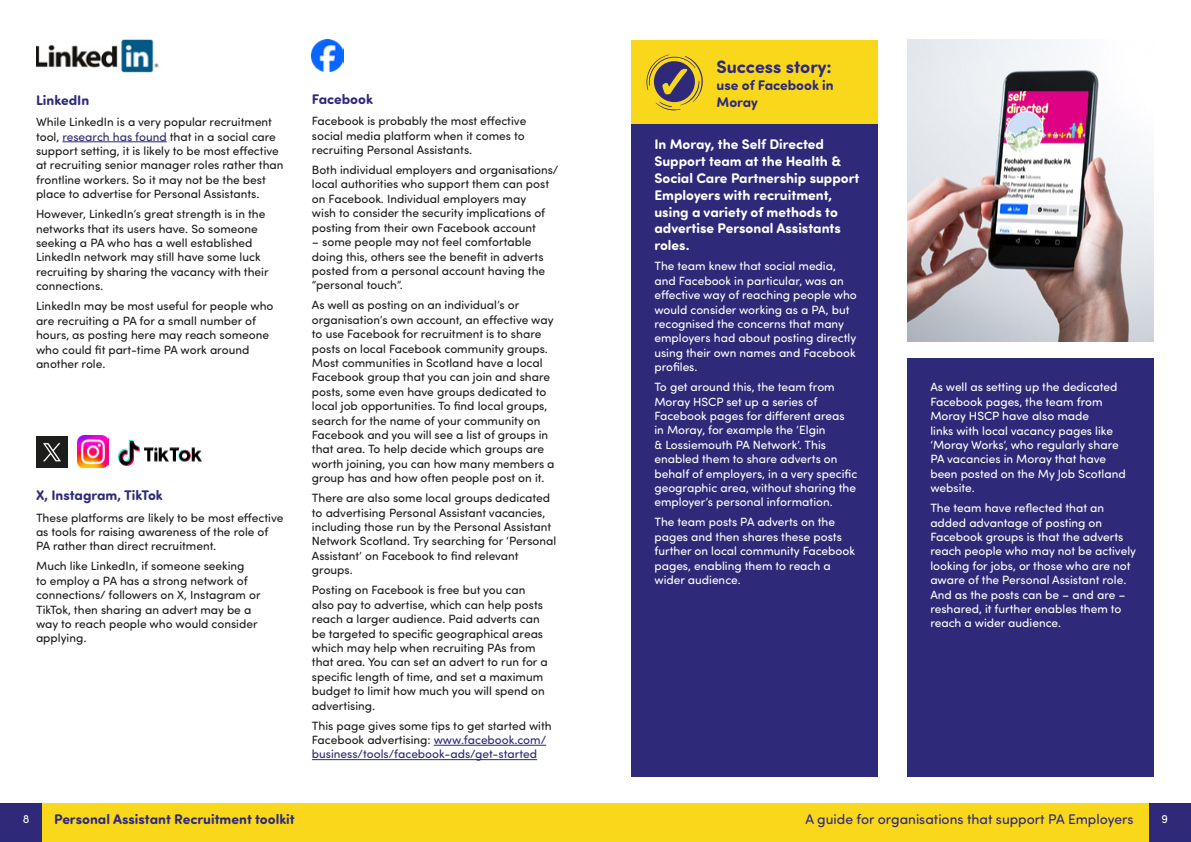
<style>
.page{position:relative;width:1191px;height:842px;background:#fff}
.page>*{position:absolute;margin:0;border:0;box-sizing:border-box;transform-origin:0 0}
.Success_Story_first_para{font:700 18px "Sofia Pro Soft";color:#2e2a79}
.Success_Story_first_para-2{font:700 14px/16.8px "Sofia Pro Soft";color:#fff}
.Success_Story_first_para-3{font:700 14px/16.8px "Sofia Pro Soft";color:#2e2a79}
.t1{font:14px "Sofia Pro Soft";color:#2e2a79}
.H4_-_Sub_Sub_Heading{font:700 14px "Sofia Pro Soft";color:#2e2a79}
.Paragraph{font:12px/14.4px "Sofia Pro Soft";color:#1d1d1b}
.Paragraph-2{font:12px/14.4px "Sofia Pro Soft";color:#fff}
.Success_Story_first_para-4{font:12px/14.4px "Sofia Pro Soft";color:#fff}
.s1{color:#2e2a79}
</style>
<div class="page">
<div style="left:0;top:804px;width:1191px;height:38px;background:#f9d81c"></div>
<div style="left:0;top:804px;width:41px;height:38px;background:#2e2a79"></div>
<div style="left:1149px;top:804px;width:42px;height:38px;background:#2e2a79"></div>
<hr style="left:62px;top:141px;width:105px;height:1px;background:#2e2a79">
<img style="left:36px;top:40px;width:123px;height:32px">
<img style="left:118px;top:441px;width:83px;height:24px">
<img style="left:77px;top:436px;width:31px;height:31px">
<img style="left:36px;top:436px;width:31px;height:32px">
<hr style="left:434px;top:745px;width:112px;height:1px;background:#2e2a79">
<hr style="left:312px;top:759px;width:225px;height:1px;background:#2e2a79">
<img style="left:312px;top:40px;width:31px;height:31px">
<div style="left:631px;top:49px;width:246px;height:728px;background:#2e2a79"></div>
<div style="left:631px;top:40px;width:247px;height:83px;background:#f9d81c"></div>
<svg style="left:646px;top:54px;width:57px;height:57px"></svg>
<img style="left:907px;top:40px;width:246px;height:302px">
<div style="left:907px;top:358px;width:246px;height:419px;background:#2e2a79"></div>
<h4 class="H4_-_Sub_Sub_Heading" style="left:36px;top:90px;width:55px">LinkedIn</h4>
<p class="Paragraph" style="left:36px;top:114px;width:249px">While LinkedIn is a very popular recruitment tool, <span class="s1">research has found</span> that in a social care support setting, it is likely to be most effective at recruiting senior manager roles rather than frontline workers. So it may not be the best place to advertise for Personal Assistants.</p>
<p class="Paragraph" style="left:36px;top:206px;width:234px">However, LinkedIn’s great strength is in the networks that its users have. So someone seeking a PA who has a well established LinkedIn network may still have some luck recruiting by sharing the vacancy with their connections.</p>
<p class="Paragraph" style="left:36px;top:298px;width:239px">LinkedIn may be most useful for people who are recruiting a PA for a small number of hours, as posting here may reach someone who could fit part-time PA work around another role.</p>
<h4 class="H4_-_Sub_Sub_Heading" style="left:36px;top:485px;width:128px">X, Instagram, TikTok</h4>
<p class="Paragraph" style="left:36px;top:510px;width:249px">These platforms are likely to be most effective as tools for raising awareness of the role of<br>PA rather than direct recruitment.</p>
<p class="Paragraph" style="left:36px;top:558px;width:226px">Much like LinkedIn, if someone seeking<br>to employ a PA has a strong network of connections/ followers on X, Instagram or TikTok, then sharing an advert may be a way to reach people who would consider applying.</p>
<h4 class="H4_-_Sub_Sub_Heading" style="left:312px;top:89px;width:63px">Facebook</h4>
<p class="Paragraph" style="left:312px;top:113px;width:216px">Facebook is probably the most effective social media platform when it comes to recruiting Personal Assistants.</p>
<p class="Paragraph" style="left:312px;top:162px;width:248px">Both individual employers and organisations/ local authorities who support them can post on Facebook. Individual employers may<br>wish to consider the security implications of posting from their own Facebook account</p>
<p class="Paragraph" style="left:312px;top:234px;width:235px">– some people may not feel comfortable doing this, others see the benefit in adverts posted from a personal account having the “personal touch”.</p>
<p class="Paragraph" style="left:312px;top:297px;width:244px">As well as posting on an individual’s or organisation’s own account, an effective way to use Facebook for recruitment is to share posts on local Facebook community groups.<br>Most communities in Scotland have a local Facebook group that you can join and share posts, some even have groups dedicated to local job opportunities. To find local groups, search for the name of your community on Facebook and you will see a list of groups in that area. To help decide which groups are worth joining, you can how many members a group has and how often people post on it.</p>
<p class="Paragraph" style="left:312px;top:490px;width:246px">There are also some local groups dedicated to advertising Personal Assistant vacancies, including those run by the Personal Assistant Network Scotland. Try searching for ‘Personal Assistant’ on Facebook to find relevant groups.</p>
<p class="Paragraph" style="left:312px;top:582px;width:237px">Posting on Facebook is free but you can also pay to advertise, which can help posts reach a larger audience. Paid adverts can be targeted to specific geographical areas which may help when recruiting PAs from that area. You can set an advert to run for a specific length of time, and set a maximum budget to limit how much you will spend on advertising.</p>
<p class="Paragraph" style="left:312px;top:718px;width:241px">This page gives some tips to get started with<br>Facebook advertising: <span class="s1">www.facebook.com/ business/tools/facebook-ads/get-started</span></p>
<p class="Success_Story_first_para" style="left:716px;top:54px;width:117px">Success story:</p>
<p class="Success_Story_first_para-3" style="left:716px;top:76px;width:119px">use of Facebook in<br>Moray</p>
<p class="Success_Story_first_para-2" style="left:654px;top:135px;width:207px">In Moray, the Self Directed<br>Support team at the Health &amp;<br>Social Care Partnership support<br>Employers with recruitment, using a variety of methods to advertise Personal Assistants roles.</p>
<p class="Paragraph-2" style="left:654px;top:258px;width:204px">The team knew that social media, and Facebook in particular, was an effective way of reaching people who would consider working as a PA, but recognised the concerns that many employers had about posting directly using their own names and Facebook profiles.</p>
<p class="Paragraph-2" style="left:654px;top:379px;width:204px">To get around this, the team from Moray HSCP set up a series of Facebook pages for different areas<br>in Moray, for example the ‘Elgin<br>&amp; Lossiemouth PA Network’. This enabled them to share adverts on behalf of employers, in a very specific geographic area, without sharing the employer’s personal information.</p>
<p class="Paragraph-2" style="left:654px;top:515px;width:202px">The team posts PA adverts on the pages and then shares these posts further on local community Facebook pages, enabling them to reach a wider audience.</p>
<p class="Success_Story_first_para-4" style="left:930px;top:379px;width:197px">As well as setting up the dedicated<br>Facebook pages, the team from<br>Moray HSCP have also made<br>links with local vacancy pages like ‘Moray Works’, who regularly share<br>PA vacancies in Moray that have been posted on the My Job Scotland website.</p>
<p class="Paragraph-2" style="left:930px;top:500px;width:207px">The team have reflected that an added advantage of posting on<br>Facebook groups is that the adverts reach people who may not be actively looking for jobs, or those who are not aware of the Personal Assistant role.<br>And as the posts can be – and are – reshared, it further enables them to reach a wider audience.</p>
<p class="Paragraph-2" style="left:23px;top:811px;width:8px">8</p>
<p class="Success_Story_first_para-3" style="left:54px;top:810px;width:242px">Personal Assistant Recruitment toolkit</p>
<p class="t1" style="left:805px;top:809px;width:330px">A guide for organisations that support PA Employers</p>
<p class="Paragraph-2" style="left:1161px;top:811px;width:8px">9</p>
</div>
